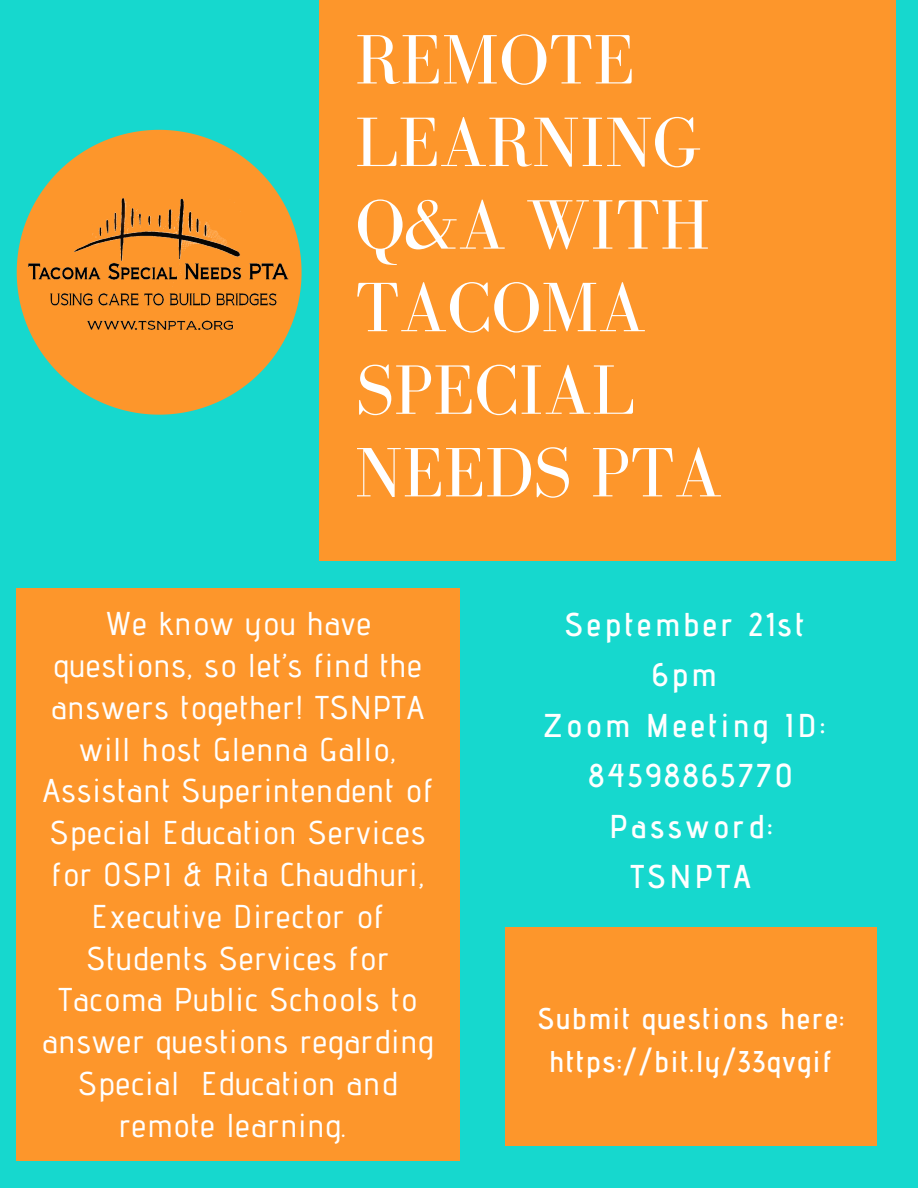
<style>
.page{position:relative;width:918px;height:1188px;background:#16d8ce}
.page>*{position:absolute;margin:0;border:0;box-sizing:border-box;transform-origin:0 0}
.t1{font:72px/82.7px "Bodoni FLF";color:#fff}
.t2{font:500 33px/41.7px "Advent Pro";letter-spacing:.04em;color:#fff;text-align:center}
.t3{font:600 33px "Advent Pro";letter-spacing:.11em;color:#fff}
.t4{font:600 30px "Advent Pro";letter-spacing:.065em;color:#fff}
</style>
<div class="page">
<div style="left:319px;top:0;width:577px;height:561px;background:#fd962b"></div>
<div style="left:17px;top:588px;width:443px;height:572px;background:#fd962b"></div>
<div style="left:505px;top:927px;width:371px;height:219px;background:#fd962b"></div>
<svg style="left:17px;top:130px;width:285px;height:285px;fill:#fd962b"></svg>
<img style="left:24px;top:191px;width:270px;height:162px">
<p class="t1" style="left:355px;top:18px;width:369px">REMOTE<br>LEARNING<br>Q&amp;A WITH<br>TACOMA<br>SPECIAL<br>NEEDS PTA</p>
<p class="t2" style="left:42px;top:602px;width:393px">We know you have questions, so let’s find the answers together! TSNPTA will host Glenna Gallo,<br>Assistant Superintendent of<br>Special Education Services for OSPI &amp; Rita Chaudhuri,<br>Executive Director of<br>Students Services for<br>Tacoma Public Schools to answer questions regarding<br>Special Education and remote learning.</p>
<p class="t3" style="left:565px;top:604px;width:241px">September 21st</p>
<p class="t3" style="left:653px;top:654px;width:65px">6pm</p>
<p class="t3" style="left:544px;top:705px;width:282px">Zoom Meeting ID:</p>
<p class="t3" style="left:589px;top:755px;width:205px">84598865770</p>
<p class="t3" style="left:610px;top:806px;width:164px">Password:</p>
<p class="t3" style="left:631px;top:856px;width:122px">TSNPTA</p>
<p class="t4" style="left:538px;top:1000px;width:307px">Submit questions here:</p>
<p class="t4" style="left:550px;top:1043px;width:284px">https://bit.ly/33qvgif</p>
</div>
